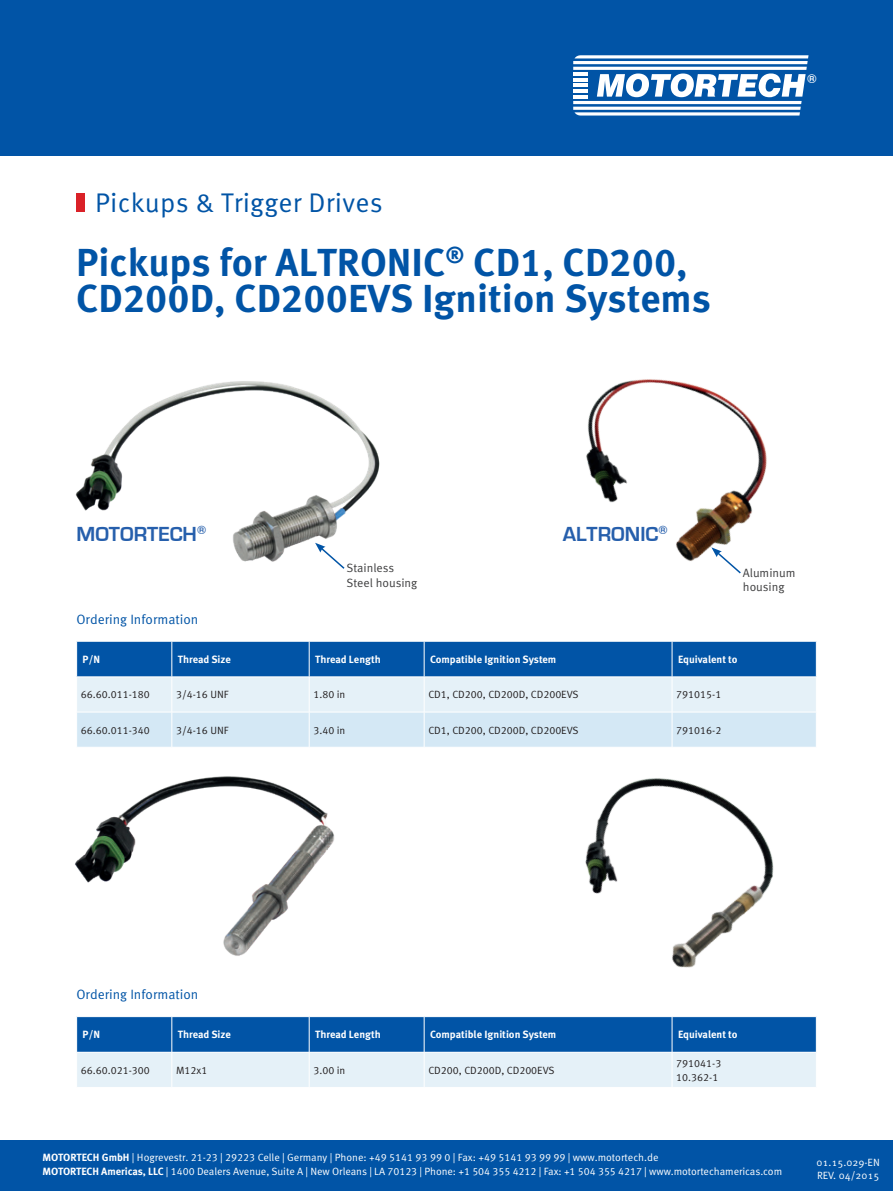
<style>
.page{position:relative;width:893px;height:1191px;background:#fff}
.page>*{position:absolute;margin:0;border:0;box-sizing:border-box;transform-origin:0 0}
.t1{font:700 39px/36px "Meta Pro";color:#0154a6}
.t2{font:27px "Meta Pro Norm";letter-spacing:.01em;color:#0154a6}
.t3{font:700 21px "Eurostile";color:#265fac}
.t4{font:13.5px "Meta Pro Norm";color:#0154a6}
.t5{font:700 12.9px "Eurostile";color:#fff}
.t6{font:12px/14.4px "Meta Pro Norm";color:#3e3e3f}
.t7{font:10.5px/14.7px "Meta Pro Norm";letter-spacing:-.005em;color:#fff}
.t8{font:10.5px "Meta Pro Norm";color:#231f20}
.t9{font:700 10.5px "Meta Pro";color:#fff}
.s1{font-family:"Meta Pro";font-weight:700}
</style>
<div class="page">
<div style="left:0;top:1140px;width:893px;height:51px;background:#0154a6"></div>
<div style="left:0;top:0;width:893px;height:156px;background:#0154a6"></div>
<hr style="left:573px;top:67px;width:234px;height:3px;background:#fff">
<svg style="left:573px;top:55px;width:235px;height:9px"></svg>
<hr style="left:573px;top:72px;width:15px;height:4px;background:#fff">
<svg style="left:573px;top:73px;width:233px;height:43px"></svg>
<div style="left:77px;top:193px;width:8px;height:19px;background:#da2128"></div>
<svg style="left:77px;top:642px;width:739px;height:105px;background:#90b7da"></svg>
<hr style="left:172px;top:641px;width:1px;height:35px;background:#fff">
<hr style="left:309px;top:641px;width:1px;height:35px;background:#fff">
<hr style="left:424px;top:641px;width:1px;height:35px;background:#fff">
<hr style="left:76px;top:676px;width:96px;height:1px;background:#fff">
<hr style="left:172px;top:676px;width:137px;height:1px;background:#fff">
<hr style="left:172px;top:677px;width:1px;height:35px;background:#fff">
<hr style="left:309px;top:676px;width:115px;height:1px;background:#fff">
<hr style="left:309px;top:677px;width:1px;height:35px;background:#fff">
<hr style="left:424px;top:676px;width:248px;height:1px;background:#fff">
<hr style="left:424px;top:677px;width:1px;height:35px;background:#fff">
<hr style="left:76px;top:712px;width:96px;height:1px;background:#fff">
<hr style="left:172px;top:712px;width:137px;height:1px;background:#fff">
<hr style="left:172px;top:712px;width:1px;height:35px;background:#fff">
<hr style="left:309px;top:712px;width:115px;height:1px;background:#fff">
<hr style="left:309px;top:712px;width:1px;height:35px;background:#fff">
<hr style="left:424px;top:712px;width:248px;height:1px;background:#fff">
<hr style="left:424px;top:712px;width:1px;height:35px;background:#fff">
<hr style="left:672px;top:712px;width:144px;height:1px;background:#fff">
<hr style="left:672px;top:641px;width:1px;height:35px;background:#fff">
<hr style="left:672px;top:676px;width:144px;height:1px;background:#fff">
<hr style="left:672px;top:677px;width:1px;height:35px;background:#fff">
<hr style="left:672px;top:712px;width:1px;height:35px;background:#fff">
<svg style="left:77px;top:1017px;width:739px;height:70px;background:#72a2ce"></svg>
<hr style="left:172px;top:1016px;width:1px;height:36px;background:#fff">
<hr style="left:309px;top:1016px;width:1px;height:36px;background:#fff">
<hr style="left:424px;top:1016px;width:1px;height:36px;background:#fff">
<hr style="left:76px;top:1052px;width:96px;height:1px;background:#fff">
<hr style="left:172px;top:1052px;width:137px;height:1px;background:#fff">
<hr style="left:172px;top:1052px;width:1px;height:35px;background:#fff">
<hr style="left:309px;top:1052px;width:115px;height:1px;background:#fff">
<hr style="left:309px;top:1052px;width:1px;height:35px;background:#fff">
<hr style="left:424px;top:1052px;width:248px;height:1px;background:#fff">
<hr style="left:424px;top:1052px;width:1px;height:35px;background:#fff">
<hr style="left:672px;top:1016px;width:1px;height:36px;background:#fff">
<hr style="left:672px;top:1052px;width:144px;height:1px;background:#fff">
<hr style="left:672px;top:1052px;width:1px;height:35px;background:#fff">
<img style="left:586px;top:379px;width:181px;height:182px">
<img style="left:542px;top:731px;width:271px;height:237px">
<img style="left:75px;top:776px;width:260px;height:180px">
<img style="left:75px;top:381px;width:305px;height:181px">
<svg style="left:315px;top:543px;width:31px;height:26px"></svg>
<svg style="left:711px;top:547px;width:31px;height:27px"></svg>
<p class="t2" style="left:95px;top:182px;width:289px">Pickups &amp; Trigger Drives</p>
<p class="t1" style="left:76px;top:242px;width:636px">Pickups for ALTRONIC<sup>®</sup> CD1, CD200,<br>CD200D, CD200EVS Ignition Systems</p>
<p class="t5" style="left:807px;top:71px;width:11px">®</p>
<p class="t3" style="left:77px;top:522px;width:131px">MOTORTECH<sup>®</sup></p>
<p class="t3" style="left:563px;top:522px;width:106px">ALTRONIC<sup>®</sup></p>
<p class="t6" style="left:347px;top:560px;width:72px">Stainless<br>Steel housing</p>
<p class="t6" style="left:743px;top:564px;width:54px">Aluminum housing</p>
<p class="t4" style="left:76px;top:609px;width:123px">Ordering Information</p>
<p class="t9" style="left:83px;top:651px;width:19px">P/N</p>
<p class="t9" style="left:178px;top:651px;width:55px">Thread Size</p>
<p class="t9" style="left:315px;top:651px;width:67px">Thread Length</p>
<p class="t9" style="left:430px;top:651px;width:128px">Compatible Ignition System</p>
<p class="t9" style="left:678px;top:651px;width:61px">Equivalent to</p>
<p class="t8" style="left:81px;top:687px;width:70px">66.60.011-180</p>
<p class="t8" style="left:176px;top:687px;width:54px">3/4-16 UNF</p>
<p class="t8" style="left:313px;top:687px;width:34px">1.80 in</p>
<p class="t8" style="left:428px;top:687px;width:152px">CD1, CD200, CD200D, CD200EVS</p>
<p class="t8" style="left:676px;top:687px;width:47px">791015-1</p>
<p class="t8" style="left:81px;top:722px;width:70px">66.60.011-340</p>
<p class="t8" style="left:176px;top:722px;width:54px">3/4-16 UNF</p>
<p class="t8" style="left:313px;top:722px;width:34px">3.40 in</p>
<p class="t8" style="left:428px;top:722px;width:152px">CD1, CD200, CD200D, CD200EVS</p>
<p class="t8" style="left:676px;top:722px;width:47px">791016-2</p>
<p class="t4" style="left:76px;top:984px;width:123px">Ordering Information</p>
<p class="t9" style="left:83px;top:1026px;width:19px">P/N</p>
<p class="t9" style="left:178px;top:1026px;width:55px">Thread Size</p>
<p class="t9" style="left:315px;top:1026px;width:67px">Thread Length</p>
<p class="t9" style="left:430px;top:1026px;width:128px">Compatible Ignition System</p>
<p class="t9" style="left:678px;top:1026px;width:61px">Equivalent to</p>
<p class="t8" style="left:81px;top:1062px;width:70px">66.60.021-300</p>
<p class="t8" style="left:176px;top:1062px;width:33px">M12x1</p>
<p class="t8" style="left:313px;top:1062px;width:34px">3.00 in</p>
<p class="t8" style="left:428px;top:1062px;width:128px">CD200, CD200D, CD200EVS</p>
<p class="t8" style="left:676px;top:1055px;width:47px">791041-3</p>
<p class="t8" style="left:676px;top:1069px;width:44px">10.362-1</p>
<p class="t7" style="left:43px;top:1149px;width:741px"><span class="s1">MOTORTECH GmbH</span> | Hogrevestr. 21-23 | 29223 Celle | Germany | Phone: +49 5141 93 99 0 | Fax: +49 5141 93 99 99 | www.motortech.de<br><span class="s1">MOTORTECH Americas, LLC</span> | 1400 Dealers Avenue, Suite A | New Orleans | LA 70123 | Phone: +1 504 355 4212 | Fax: +1 504 355 4217 | www.motortechamericas.com</p>
<p class="t7" style="left:816px;top:1154px;width:65px">01.15.029-EN</p>
<p class="t7" style="left:817px;top:1167px;width:64px">REV. 04/2015</p>
</div>
